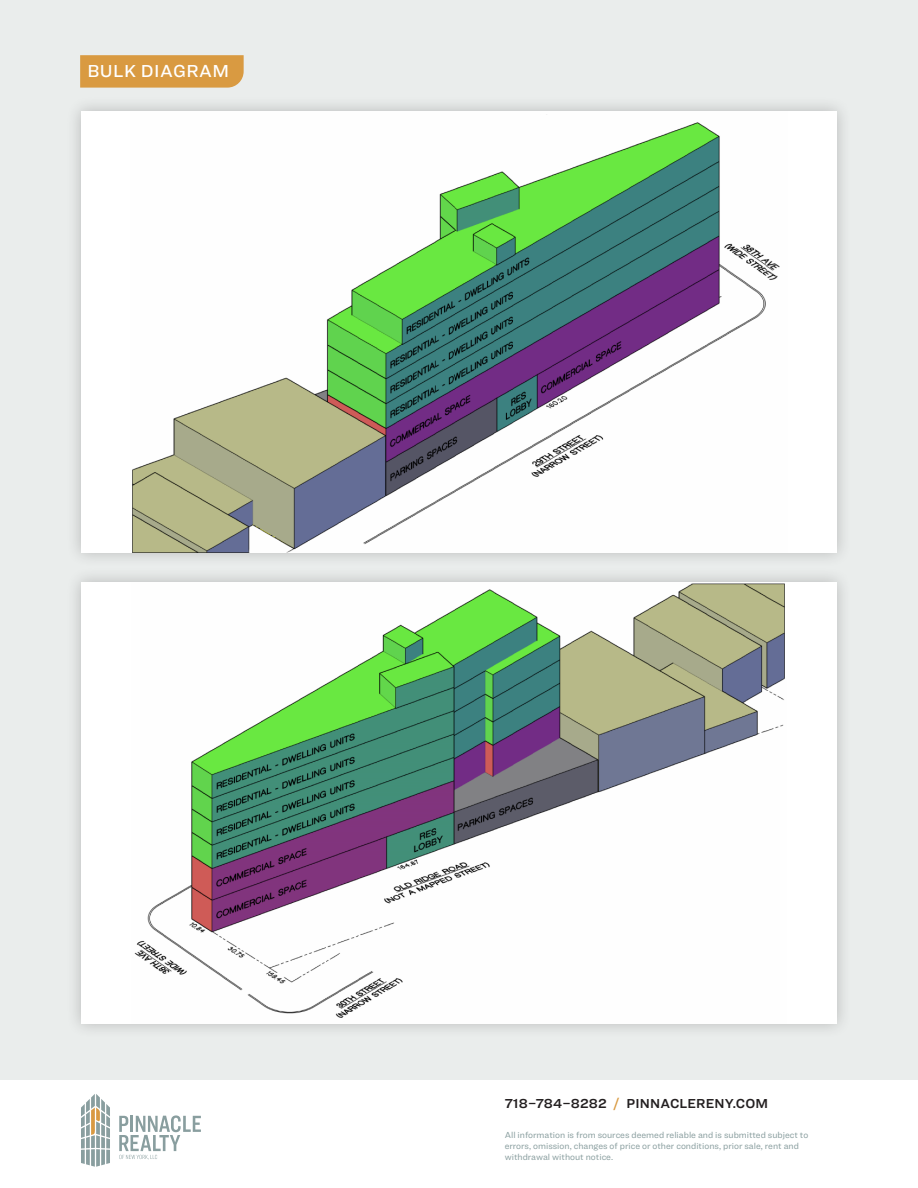
<style>
.page{position:relative;width:918px;height:1188px;background:#fff}
.page>*{position:absolute;margin:0;border:0;box-sizing:border-box;transform-origin:0 0}
.Listing_Type{font:500 18px "Ringside";letter-spacing:.025em;color:#fff}
.t1{font:600 13.5px "Ringside";letter-spacing:.01em;color:#231f20}
.t2{font:9px/10.8px "Ringside";color:#889d9e}
.s1{color:#d99a41}
</style>
<div class="page">
<svg style="left:119px;top:1115px;width:82px;height:45px"></svg>
<svg style="left:81px;top:1094px;width:29px;height:73px"></svg>
<div style="left:0;top:0;width:918px;height:1080px;background:#eaedec"></div>
<div style="left:66px;top:96px;width:787px;height:471px;background:#231f20;opacity:.25"></div>
<div style="left:81px;top:111px;width:756px;height:441px;background:#fff"></div>
<img style="left:132px;top:114px;width:648px;height:438px">
<div style="left:66px;top:567px;width:787px;height:472px;background:#231f20;opacity:.25"></div>
<div style="left:81px;top:582px;width:756px;height:441px;background:#fff"></div>
<img style="left:134px;top:583px;width:651px;height:435px">
<svg style="left:80px;top:55px;width:164px;height:33px;background:#d99c46"></svg>
<p class="Listing_Type" style="left:87px;top:58px;width:143px">BULK DIAGRAM</p>
<h2 class="t1" style="left:505px;top:1093px;width:265px">718–784–8282 <span class="s1">/</span> PINNACLERENY.COM</h2>
<p class="t2" style="left:505px;top:1130px;width:305px">All information is from sources deemed reliable and is submitted subject to errors, omission, changes of price or other conditions, prior sale, rent and withdrawal without notice.</p>
</div>
